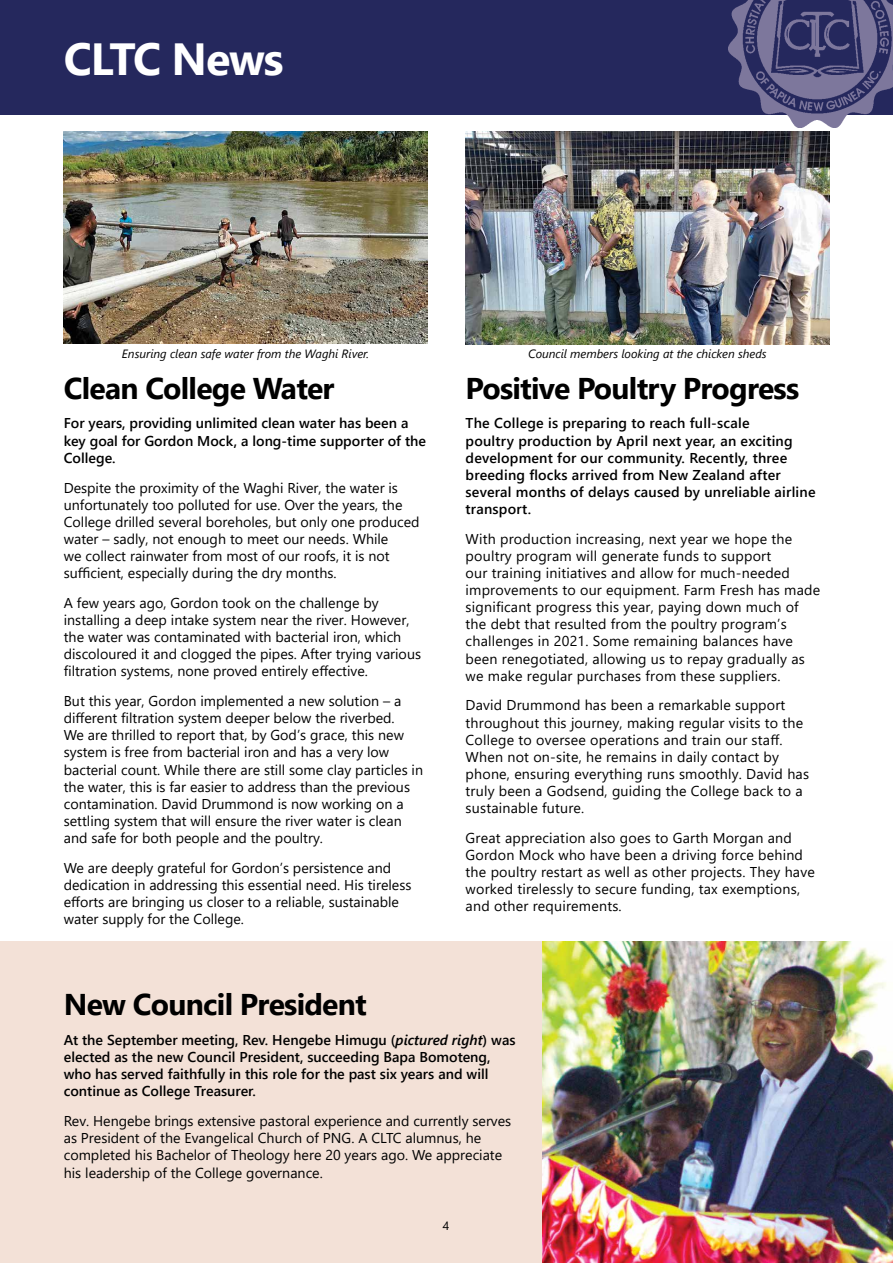
<style>
.page{position:relative;width:893px;height:1263px;background:#fff}
.page>*{position:absolute;margin:0;border:0;box-sizing:border-box;transform-origin:0 0}
.t1{font:700 45px "Segoe UI";letter-spacing:-.025em;color:#fff}
.t2{font:700 30px "Segoe UI";letter-spacing:-.025em;color:#000}
.t3{font:14.25px/17.1px "Segoe UI";color:#000}
.t4{font:600 14.25px/17.1px "Segoe UI";color:#000}
.t5{font:italic 12px "Segoe UI";color:#000}
.t6{font:12px "Segoe UI";color:#000}
.s1{font-style:italic}
</style>
<div class="page">
<div style="left:0;top:941px;width:893px;height:322px;background:#f3e1d7"></div>
<div style="left:0;top:0;width:893px;height:115px;background:#25285d"></div>
<img style="left:728px;top:0;width:165px;height:127px">
<img style="left:542px;top:941px;width:351px;height:322px">
<img style="left:466px;top:131px;width:363px;height:213px">
<img style="left:64px;top:131px;width:363px;height:213px">
<h1 class="t1" style="left:64px;top:17px;width:221px">CLTC News</h1>
<p class="t5" style="left:122px;top:342px;width:249px">Ensuring clean safe water from the Waghi River.</p>
<p class="t5" style="left:528px;top:343px;width:240px">Council members looking at the chicken sheds</p>
<h2 class="t2" style="left:64px;top:360px;width:272px">Clean College Water</h2>
<p class="t4" style="left:64px;top:414px;width:364px">For years, providing unlimited clean water has been a key goal for Gordon Mock, a long-time supporter of the<br>College.</p>
<p class="t3" style="left:64px;top:478px;width:357px">Despite the proximity of the Waghi River, the water is unfortunately too polluted for use. Over the years, the College drilled several boreholes, but only one produced water – sadly, not enough to meet our needs. While<br>we collect rainwater from most of our roofs, it is not sufficient, especially during the dry months.</p>
<p class="t3" style="left:64px;top:593px;width:359px">A few years ago, Gordon took on the challenge by installing a deep intake system near the river. However, the water was contaminated with bacterial iron, which discoloured it and clogged the pipes. After trying various filtration systems, none proved entirely effective.</p>
<p class="t3" style="left:64px;top:691px;width:361px">But this year, Gordon implemented a new solution – a different filtration system deeper below the riverbed.<br>We are thrilled to report that, by God’s grace, this new system is free from bacterial iron and has a very low bacterial count. While there are still some clay particles in the water, this is far easier to address than the previous contamination. David Drummond is now working on a settling system that will ensure the river water is clean and safe for both people and the poultry.</p>
<p class="t3" style="left:64px;top:858px;width:349px">We are deeply grateful for Gordon’s persistence and dedication in addressing this essential need. His tireless efforts are bringing us closer to a reliable, sustainable water supply for the College.</p>
<h2 class="t2" style="left:466px;top:360px;width:335px">Positive Poultry Progress</h2>
<p class="t4" style="left:466px;top:414px;width:351px">The College is preparing to reach full-scale<br>poultry production by April next year, an exciting development for our community. Recently, three breeding flocks arrived from New Zealand after several months of delays caused by unreliable airline transport.</p>
<p class="t3" style="left:466px;top:529px;width:356px">With production increasing, next year we hope the poultry program will generate funds to support<br>our training initiatives and allow for much-needed improvements to our equipment. Farm Fresh has made significant progress this year, paying down much of the debt that resulted from the poultry program’s challenges in 2021. Some remaining balances have been renegotiated, allowing us to repay gradually as we make regular purchases from these suppliers.</p>
<p class="t3" style="left:466px;top:696px;width:345px">David Drummond has been a remarkable support throughout this journey, making regular visits to the College to oversee operations and train our staff.<br>When not on-site, he remains in daily contact by phone, ensuring everything runs smoothly. David has truly been a Godsend, guiding the College back to a sustainable future.</p>
<p class="t3" style="left:466px;top:828px;width:351px">Great appreciation also goes to Garth Morgan and Gordon Mock who have been a driving force behind the poultry restart as well as other projects. They have worked tirelessly to secure funding, tax exemptions, and other requirements.</p>
<h2 class="t2" style="left:64px;top:976px;width:304px">New Council President</h2>
<p class="t4" style="left:64px;top:1030px;width:453px">At the September meeting, Rev. Hengebe Himugu (<span class="s1">pictured right</span>) was elected as the new Council President, succeeding Bapa Bomoteng, who has served faithfully in this role for the past six years and will continue as College Treasurer.</p>
<p class="t3" style="left:64px;top:1111px;width:449px">Rev. Hengebe brings extensive pastoral experience and currently serves as President of the Evangelical Church of PNG. A CLTC alumnus, he completed his Bachelor of Theology here 20 years ago. We appreciate his leadership of the College governance.</p>
<p class="t6" style="left:443px;top:1215px;width:8px">4</p>
</div>
